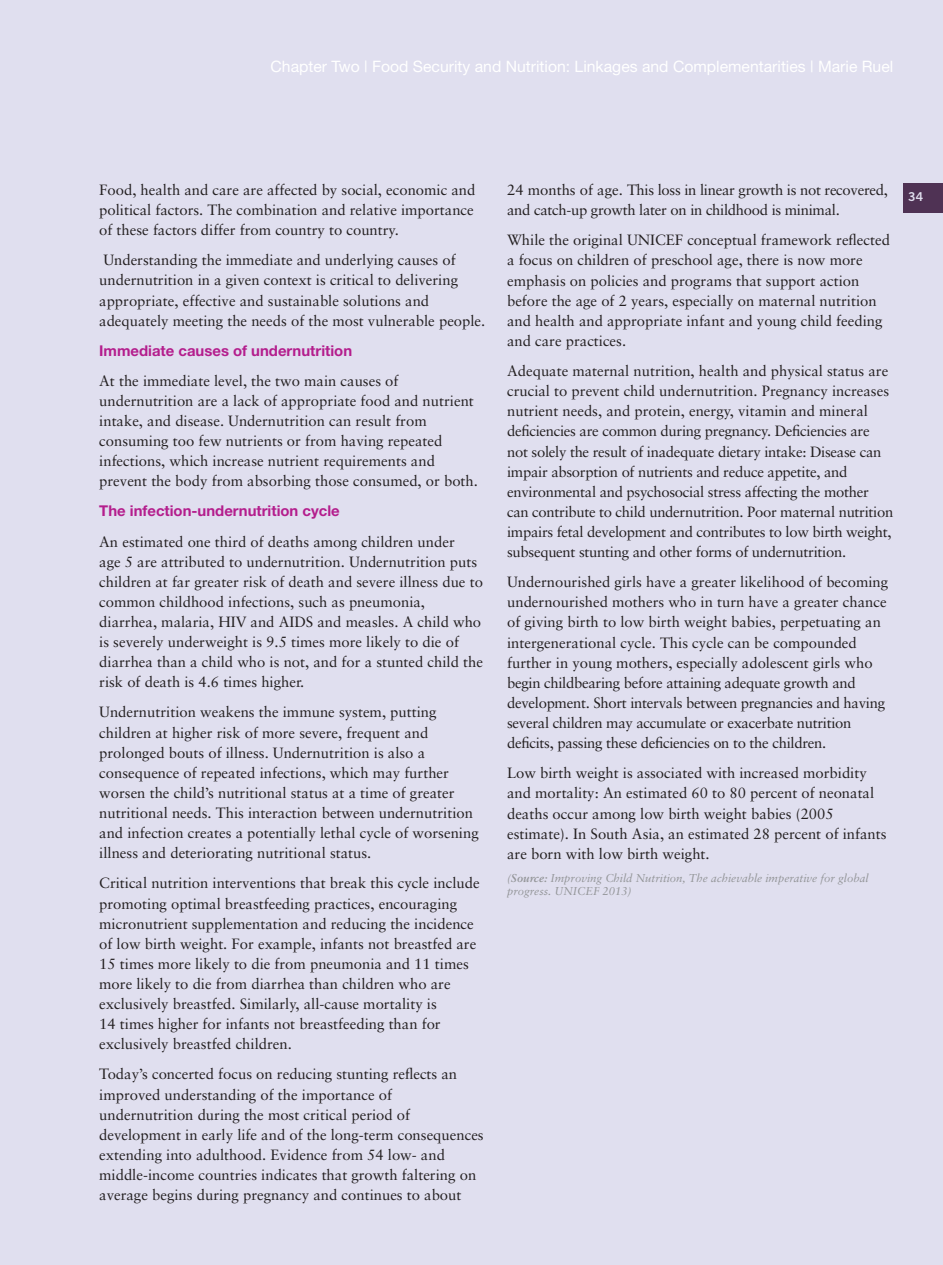
<style>
.page{position:relative;width:943px;height:1265px;background:#e0dfef}
.page>*{position:absolute;margin:0;border:0;box-sizing:border-box;transform-origin:0 0}
.Chapter_details_page{font:15.75px "Helvetica Neue";color:#fff}
.Text{font:14.88px/20.1px "Sabon";color:#231f20}
.Text-2{font:14.88px/20.1px "Sabon";letter-spacing:-.02em;color:#231f20}
.Text_bold_2{font:700 14.88px "Helvetica Neue";color:#b41e8d}
.t1{font:12.25px "Trade Gothic Bold Two";color:#fff}
.Source{font:italic 11.38px/13.1px "Sabon";color:#939598}
.s1{font-weight:700}
</style>
<div class="page">
<p class="Chapter_details_page" style="left:270px;top:57px;width:624px">Chapter Two | Food Security and Nutrition: Linkages and Complementarities | Marie Ruel</p>
<p class="Text" style="left:99px;top:180px;width:378px;text-align:justify">Food, health and care are affected by social, economic and political factors. The combination and relative importance of these factors differ from country to country.</p>
<p class="Text" style="left:99px;top:250px;width:387px">Understanding the immediate and underlying causes of undernutrition in a given context is critical to delivering appropriate, effective and sustainable solutions and adequately meeting the needs of the most vulnerable people.</p>
<p class="Text_bold_2" style="left:99px;top:341px;width:254px">Immediate causes of undernutrition</p>
<p class="Text" style="left:99px;top:370px;width:380px">At the immediate level, the two main causes of undernutrition are a lack of appropriate food and nutrient intake, and disease. Undernutrition can result from consuming too few nutrients or from having repeated infections, which increase nutrient requirements and prevent the body from absorbing those consumed, or both.</p>
<p class="Text_bold_2" style="left:99px;top:502px;width:242px">The infection-undernutrition cycle</p>
<p class="Text" style="left:99px;top:531px;width:385px">An estimated one third of deaths among children under<br>age 5 are attributed to undernutrition. Undernutrition puts children at far greater risk of death and severe illness due to common childhood infections, such as pneumonia, diarrhea, malaria, HIV and AIDS and measles. A child who is severely underweight is 9.5 times more likely to die of diarrhea than a child who is not, and for a stunted child the risk of death is 4.6 times higher.</p>
<p class="Text" style="left:99px;top:702px;width:381px">Undernutrition weakens the immune system, putting children at higher risk of more severe, frequent and prolonged bouts of illness. Undernutrition is also a consequence of repeated infections, which may further worsen the child’s nutritional status at a time of greater nutritional needs. This interaction between undernutrition and infection creates a potentially lethal cycle of worsening illness and deteriorating nutritional status.</p>
<p class="Text" style="left:99px;top:873px;width:382px">Critical nutrition interventions that break this cycle include promoting optimal breastfeeding practices, encouraging micronutrient supplementation and reducing the incidence of low birth weight. For example, infants not breastfed are 15 times more likely to die from pneumonia and 11 times more likely to die from diarrhea than children who are exclusively breastfed. Similarly, all-cause mortality is<br>14 times higher for infants not breastfeeding than for exclusively breastfed children.</p>
<p class="Text" style="left:99px;top:1064px;width:386px">Today’s concerted focus on reducing stunting reflects an improved understanding of the importance of undernutrition during the most critical period of development in early life and of the long-term consequences extending into adulthood. Evidence from 54 low- and middle-income countries indicates that growth faltering on average begins during pregnancy and continues to about</p>
<p class="Text-2" style="left:507px;top:180px;width:382px">24 months of age. This loss in linear growth is not recovered, and catch-up growth later on in childhood is minimal.</p>
<p class="Text" style="left:507px;top:230px;width:384px">While the original UNICEF conceptual framework reflected a focus on children of preschool age, there is now more emphasis on policies and programs that support action before the age of 2 years, especially on maternal nutrition and health and appropriate infant and young child feeding and care practices.</p>
<p class="Text-2" style="left:507px;top:361px;width:388px">Adequate maternal nutrition, health and physical status are crucial to prevent child undernutrition. Pregnancy increases nutrient needs, and protein, energy, vitamin and mineral deficiencies are common during pregnancy. Deficiencies are not solely the result of inadequate dietary intake: Disease can impair absorption of nutrients and reduce appetite, and environmental and psychosocial stress affecting the mother can contribute to child undernutrition. Poor maternal nutrition impairs fetal development and contributes to low birth weight, subsequent stunting and other forms of undernutrition.</p>
<p class="Text" style="left:507px;top:572px;width:383px">Undernourished girls have a greater likelihood of becoming undernourished mothers who in turn have a greater chance of giving birth to low birth weight babies, perpetuating an intergenerational cycle. This cycle can be compounded further in young mothers, especially adolescent girls who begin childbearing before attaining adequate growth and development. Short intervals between pregnancies and having several children may accumulate or exacerbate nutrition deficits, passing these deficiencies on to the children.</p>
<p class="Text" style="left:507px;top:763px;width:381px">Low birth weight is associated with increased morbidity and mortality: An estimated 60 to 80 percent of neonatal deaths occur among low birth weight babies (2005 estimate). In South Asia, an estimated 28 percent of infants are born with low birth weight.</p>
<p class="Source" style="left:507px;top:871px;width:363px">(<span class="s1">Source:</span> Improving Child Nutrition, The achievable imperative for global progress. UNICEF 2013)</p>
<p class="t1" style="left:908px;top:189px;width:16px">34</p>
</div>
